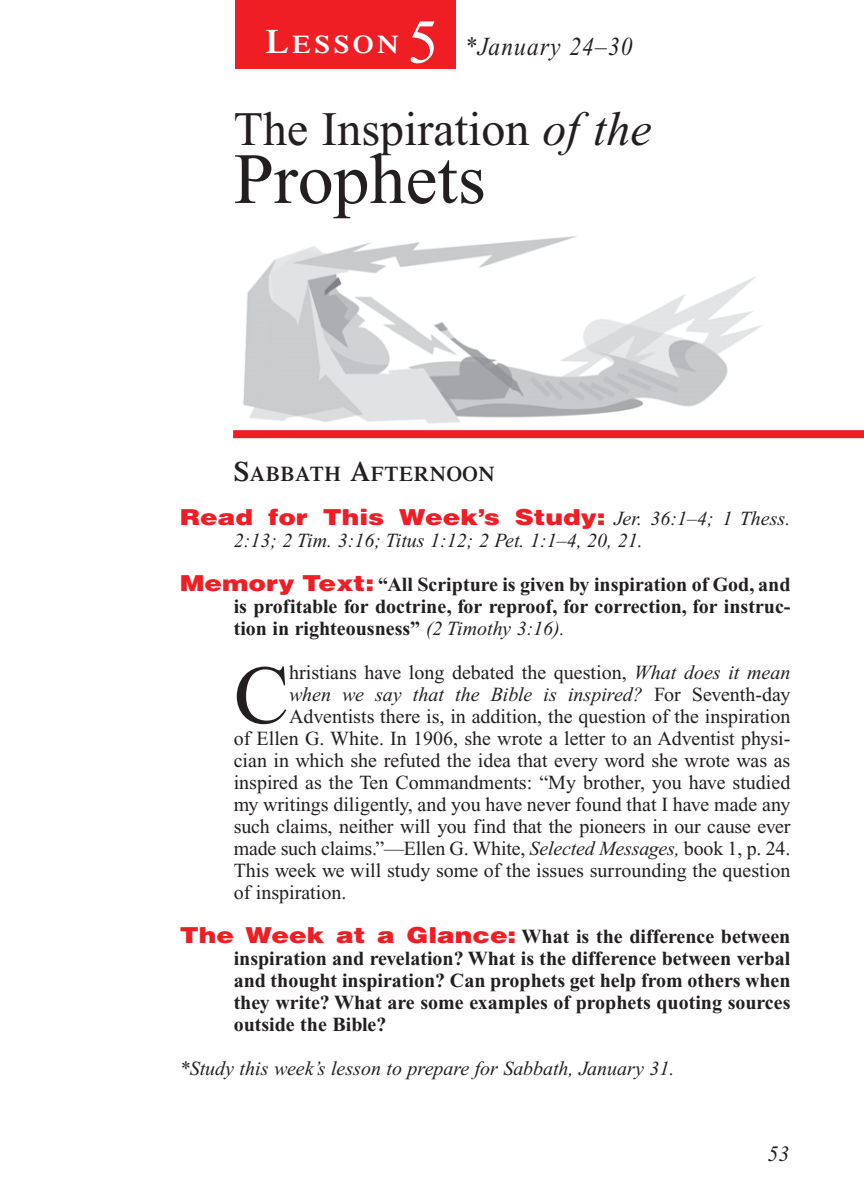
<style>
.page{position:relative;width:864px;height:1188px;background:#fff}
.page>*{position:absolute;margin:0;border:0;box-sizing:border-box;transform-origin:0 0}
.t1{font:83.4px "Times New Roman";color:#231f20}
.t2{font:72px "Times New Roman";color:#231f20}
.t3{font:62px "Times New Roman";color:#fff}
.t4{font:48px "Times New Roman";color:#231f20}
.t5{font:italic 26px "Times New Roman";letter-spacing:.05em;color:#231f20;scale:.9 1}
.t6{font:600 25.6px "Times";letter-spacing:.135em;color:#fff;scale:1.1 1}
.t7{font:900 22px "Helvetica";color:#ee1e24;scale:1.2 1}
.t8{font:italic 22px "Times New Roman";color:#231f20}
.t9{font:600 21px "Times";letter-spacing:.035em;color:#231f20}
.t10{font:20px "Times New Roman";color:#231f20}
.t11{font:700 20px/22px "Times New Roman";color:#231f20;text-align:justify}
.t12{font:italic 20px "Times New Roman";color:#231f20}
.s1{font-size:34px}
.s2{font-style:italic}
.s3{font-size:28px}
.s4{font-family:"Times New Roman";font-weight:400;font-style:italic;font-size:20px;color:#231f20}
.s5{font-family:"Helvetica";font-weight:900;font-size:22px;color:#ee1e24}
.s6{font-weight:400;font-style:italic}
.s7{font-style:normal}
</style>
<div class="page">
<hr style="left:0;top:791px;width:1px;height:229px;background:#fde8dd">
<div style="left:235px;top:0;width:221px;height:69px;background:#ee1e24"></div>
<img style="left:243px;top:236px;width:519px;height:188px">
<div style="left:233px;top:430px;width:631px;height:8px;background:#ee1e24"></div>
<p class="t6" style="left:265px;top:35px;width:123px"><span class="s1">L</span>ESSON</p>
<h3 class="t3" style="left:408px;top:19px;width:32px">5</h3>
<h3 class="t5" style="left:465px;top:37px;width:188px">*January 24–30</h3>
<h3 class="t4" style="left:234px;top:112px;width:420px">The Inspiration <span class="s2">of the</span></h3>
<h2 class="t2" style="left:234px;top:153px;width:254px">Prophets</h2>
<p class="t9" style="left:234px;top:466px;width:263px"><span class="s3">S</span>ABBATH <span class="s3">A</span>FTERNOON</p>
<p class="t7" style="left:180px;top:504px;width:510px">Read for This Week’s Study: <span class="s4">Jer. 36:1–4; 1 Thess.</span></p>
<p class="t12" style="left:234px;top:533px;width:411px">2:13; 2 Tim. 3:16; Titus 1:12; 2 Pet. 1:1–4, 20, 21.</p>
<p class="t11" style="left:234px;top:575px;width:558px;text-indent:-54px"><span class="s5">Memory Text:</span> “All Scripture is given by inspiration of God, and is profitable for doctrine, for reproof, for correction, for instruc&shy;tion in righteousness” <span class="s6">(2 Timothy 3:16).</span></p>
<h1 class="t1" style="left:234px;top:665px;width:57px">C</h1>
<p class="t10" style="left:289px;top:665px;width:503px">hristians have long debated the question, <span class="s2">What does it mean</span></p>
<p class="t12" style="left:289px;top:687px;width:503px">when we say that the Bible is inspired? <span class="s7">For Seventh-day</span></p>
<p class="t10" style="left:289px;top:709px;width:503px">Adventists there is, in addition, the question of the inspiration</p>
<p class="t10" style="left:234px;top:731px;width:558px">of Ellen G. White. In 1906, she wrote a letter to an Adventist physi-</p>
<p class="t10" style="left:234px;top:753px;width:558px">cian in which she refuted the idea that every word she wrote was as</p>
<p class="t10" style="left:234px;top:775px;width:558px">inspired as the Ten Commandments: “My brother, you have studied</p>
<p class="t10" style="left:234px;top:797px;width:558px">my writings diligently, and you have never found that I have made any</p>
<p class="t10" style="left:234px;top:819px;width:558px">such claims, neither will you find that the pioneers in our cause ever</p>
<p class="t10" style="left:234px;top:841px;width:558px">made such claims.”—Ellen G. White, <span class="s2">Selected Messages,</span> book 1, p. 24.</p>
<p class="t10" style="left:234px;top:863px;width:558px">This week we will study some of the issues surrounding the question</p>
<p class="t10" style="left:234px;top:885px;width:114px">of inspiration.</p>
<p class="t11" style="left:234px;top:927px;width:558px;text-indent:-54px"><span class="s5">The Week at a Glance:</span> What is the difference between inspiration and revelation? What is the difference between verbal and thought inspiration? Can prophets get help from others when they write? What are some examples of prophets quoting sources outside the Bible?</p>
<p class="t12" style="left:180px;top:1061px;width:496px">*Study this week’s lesson to prepare for Sabbath, January 31.</p>
<p class="t8" style="left:767px;top:1146px;width:23px">53</p>
</div>
